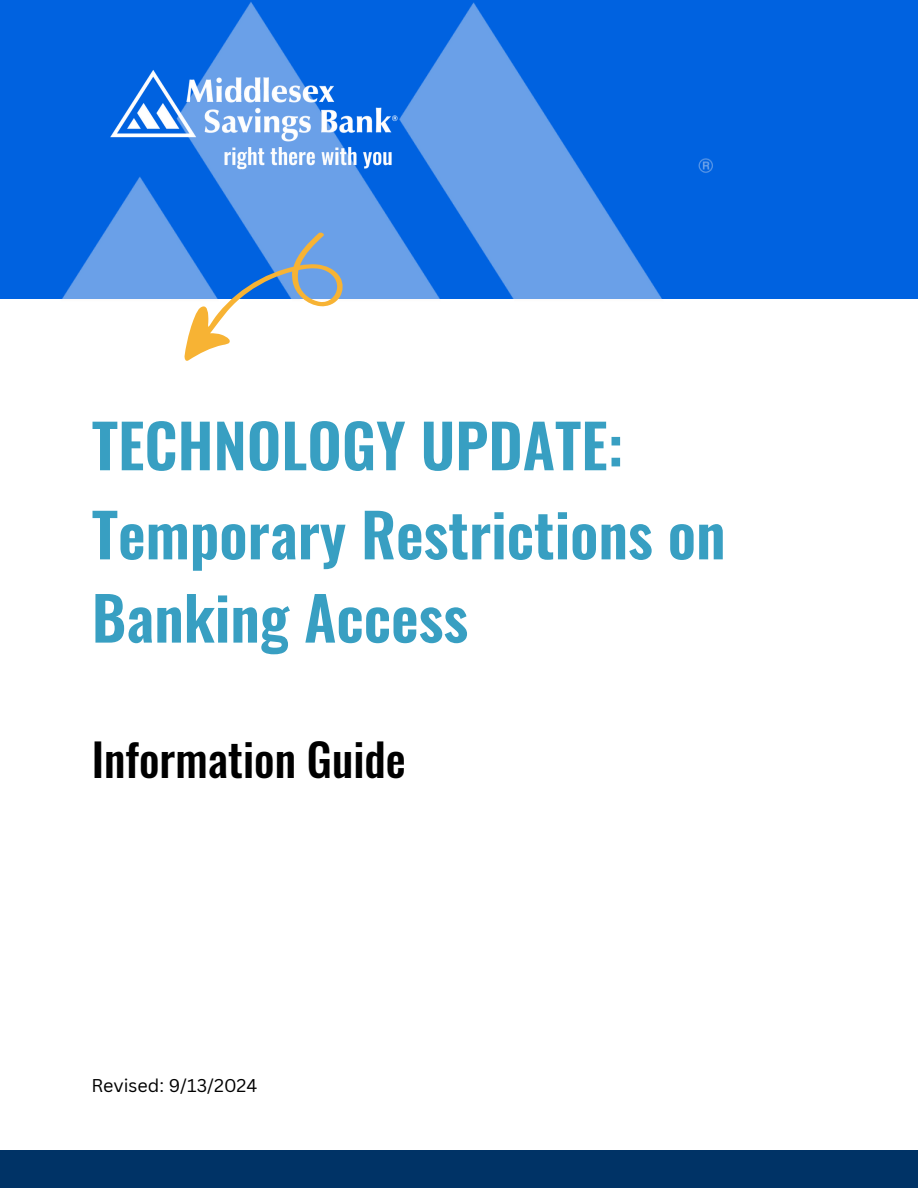
<style>
.page{position:relative;width:918px;height:1188px;background:#fff}
.page>*{position:absolute;margin:0;border:0;box-sizing:border-box;transform-origin:0 0}
.t1{font:600 60px/83.2px "Oswald";color:#389fc2}
.t2{font:500 45px "Oswald";color:#000}
.t3{font:18px "Canva Sans";color:#000}
</style>
<div class="page">
<div style="left:0;top:0;width:918px;height:299px;background:#0062e0"></div>
<img style="left:62px;top:2px;width:651px;height:297px">
<img style="left:92px;top:51px;width:327px;height:138px">
<svg style="left:159px;top:230px;width:193px;height:131px"></svg>
<div style="left:0;top:1150px;width:918px;height:38px;background:#036"></div>
<p class="t1" style="left:92px;top:402px;width:533px">TECHNOLOGY UPDATE:</p>
<h1 class="t1" style="left:92px;top:491px;width:635px">Temporary Restrictions on<br>Banking Access</h1>
<p class="t2" style="left:92px;top:725px;width:316px">Information Guide</p>
<h2 class="t3" style="left:91px;top:1073px;width:168px">Revised: 9/13/2024</h2>
</div>
